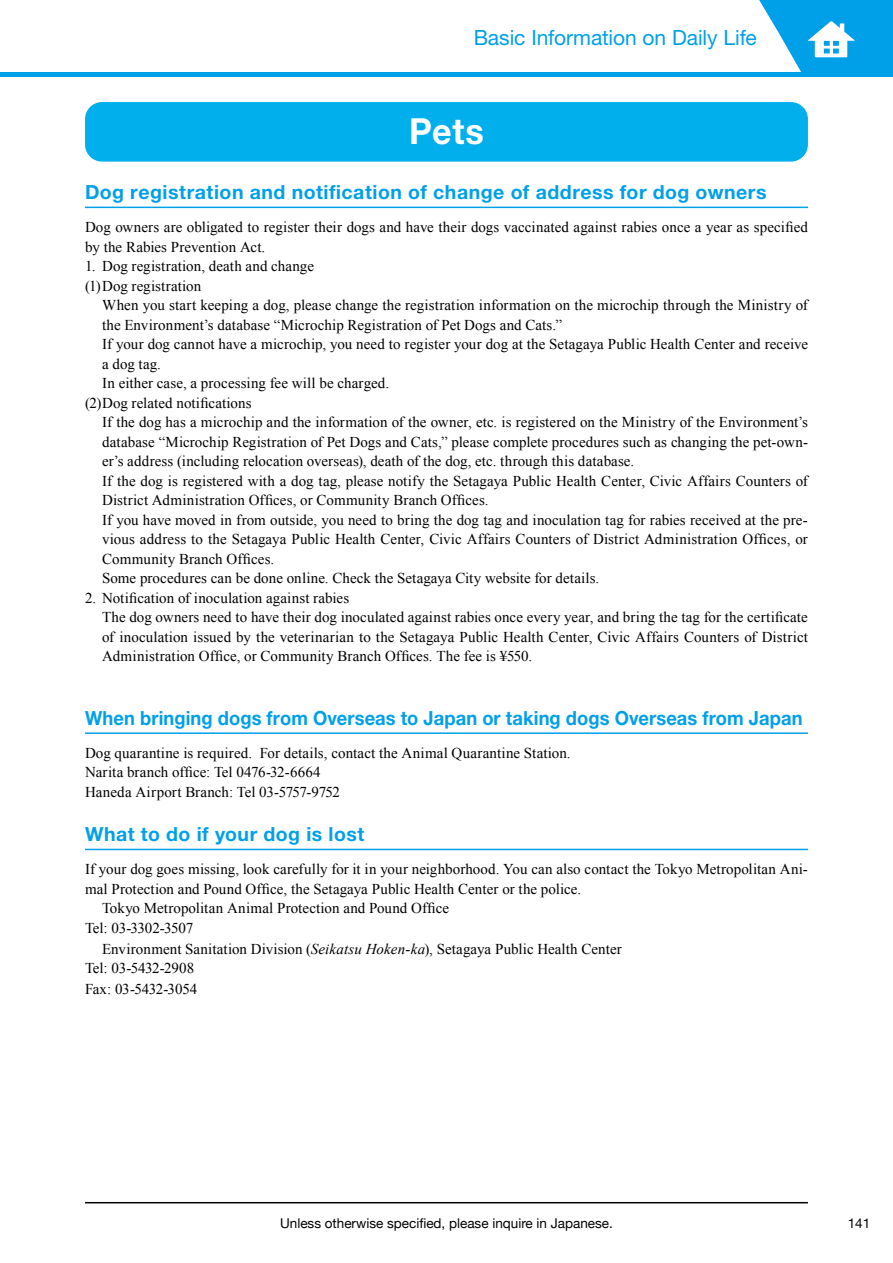
<style>
.page{position:relative;width:893px;height:1263px;background:#fff}
.page>*{position:absolute;margin:0;border:0;box-sizing:border-box;transform-origin:0 0}
.t1{font:700 36px "Helvetica Neue LT Std";color:#fff;scale:.95 1}
.t2{font:21px "Helvetica Neue LT Std";letter-spacing:-.005em;color:#00a0e9}
.t3{font:700 19.5px "Helvetica Neue LT Std";letter-spacing:.02em;color:#00a0e9}
.t4{font:700 19.5px "Helvetica Neue LT Std";letter-spacing:.02em;color:#00a0e9;scale:.94 1}
.t5{font:15px/19.5px "Times New Roman";letter-spacing:.005em;color:#000}
.t6{font:13.5px "Helvetica Neue";color:#000}
.s1{font-style:italic}
</style>
<div class="page">
<hr style="left:85px;top:1202px;width:723px;height:1px;background:#000">
<div style="left:0;top:72px;width:893px;height:5px;background:#00a0e9"></div>
<svg style="left:759px;top:0;width:134px;height:72px"></svg>
<div style="left:85px;top:102px;width:723px;height:60px;background:#00afec;border-radius:17px"></div>
<hr style="left:85px;top:207px;width:723px;height:1px;background:#00a0e9">
<hr style="left:85px;top:732px;width:723px;height:2px;background:#00a0e9">
<hr style="left:85px;top:849px;width:723px;height:1px;background:#00a0e9">
<h2 class="t2" style="left:474px;top:25px;width:285px">Basic Information on Daily Life</h2>
<h1 class="t1" style="left:409px;top:109px;width:80px">Pets</h1>
<h3 class="t3" style="left:85px;top:180px;width:683px">Dog registration and notification of change of address for dog owners</h3>
<p class="t5" style="left:85px;top:217px;width:724px">Dog owners are obligated to register their dogs and have their dogs vaccinated against rabies once a year as specified by the Rabies Prevention Act.</p>
<p class="t5" style="left:85px;top:256px;width:230px">1. Dog registration, death and change (1) Dog registration</p>
<p class="t5" style="left:102px;top:295px;width:707px">When you start keeping a dog, please change the registration information on the microchip through the Ministry of</p>
<p class="t5" style="left:102px;top:315px;width:461px">the Environment’s database “Microchip Registration of Pet Dogs and Cats.”</p>
<p class="t5" style="left:102px;top:334px;width:707px">If your dog cannot have a microchip, you need to register your dog at the Setagaya Public Health Center and receive</p>
<p class="t5" style="left:102px;top:354px;width:60px">a dog tag.</p>
<p class="t5" style="left:102px;top:373px;width:289px">In either case, a processing fee will be charged.</p>
<p class="t5" style="left:85px;top:393px;width:168px">(2) Dog related notifications</p>
<p class="t5" style="left:102px;top:412px;width:707px">If the dog has a microchip and the information of the owner, etc. is registered on the Ministry of the Environment’s</p>
<p class="t5" style="left:102px;top:432px;width:707px">database “Microchip Registration of Pet Dogs and Cats,” please complete procedures such as changing the pet-own-</p>
<p class="t5" style="left:102px;top:451px;width:534px">er’s address (including relocation overseas), death of the dog, etc. through this database.</p>
<p class="t5" style="left:102px;top:471px;width:707px">If the dog is registered with a dog tag, please notify the Setagaya Public Health Center, Civic Affairs Counters of</p>
<p class="t5" style="left:102px;top:490px;width:388px">District Administration Offices, or Community Branch Offices.</p>
<p class="t5" style="left:102px;top:510px;width:707px">If you have moved in from outside, you need to bring the dog tag and inoculation tag for rabies received at the pre-</p>
<p class="t5" style="left:102px;top:529px;width:707px">vious address to the Setagaya Public Health Center, Civic Affairs Counters of District Administration Offices, or</p>
<p class="t5" style="left:102px;top:549px;width:174px">Community Branch Offices.</p>
<p class="t5" style="left:102px;top:568px;width:499px">Some procedures can be done online. Check the Setagaya City website for details.</p>
<p class="t5" style="left:102px;top:588px;width:707px;text-indent:-17px">2. Notification of inoculation against rabies<br>The dog owners need to have their dog inoculated against rabies once every year, and bring the tag for the certificate of inoculation issued by the veterinarian to the Setagaya Public Health Center, Civic Affairs Counters of District Administration Office, or Community Branch Offices. The fee is ¥550.</p>
<h3 class="t4" style="left:85px;top:706px;width:765px">When bringing dogs from Overseas to Japan or taking dogs Overseas from Japan</h3>
<p class="t5" style="left:85px;top:743px;width:487px">Dog quarantine is required. For details, contact the Animal Quarantine Station.<br>Narita branch office: Tel 0476-32-6664<br>Haneda Airport Branch: Tel 03-5757-9752</p>
<h3 class="t3" style="left:85px;top:822px;width:281px">What to do if your dog is lost</h3>
<p class="t5" style="left:85px;top:859px;width:724px">If your dog goes missing, look carefully for it in your neighborhood. You can also contact the Tokyo Metropolitan Ani-</p>
<p class="t5" style="left:85px;top:879px;width:498px">mal Protection and Pound Office, the Setagaya Public Health Center or the police.</p>
<p class="t5" style="left:102px;top:898px;width:349px">Tokyo Metropolitan Animal Protection and Pound Office</p>
<p class="t5" style="left:85px;top:918px;width:110px">Tel: 03-3302-3507</p>
<p class="t5" style="left:85px;top:939px;width:538px;text-indent:17px">Environment Sanitation Division (<span class="s1">Seikatsu Hoken-ka</span>), Setagaya Public Health Center<br>Tel: 03-5432-2908</p>
<p class="t5" style="left:85px;top:979px;width:114px">Fax: 03-5432-3054</p>
<p class="t6" style="left:280px;top:1213px;width:334px">Unless otherwise specified, please inquire in Japanese.</p>
<p class="t6" style="left:848px;top:1213px;width:24px">141</p>
</div>
